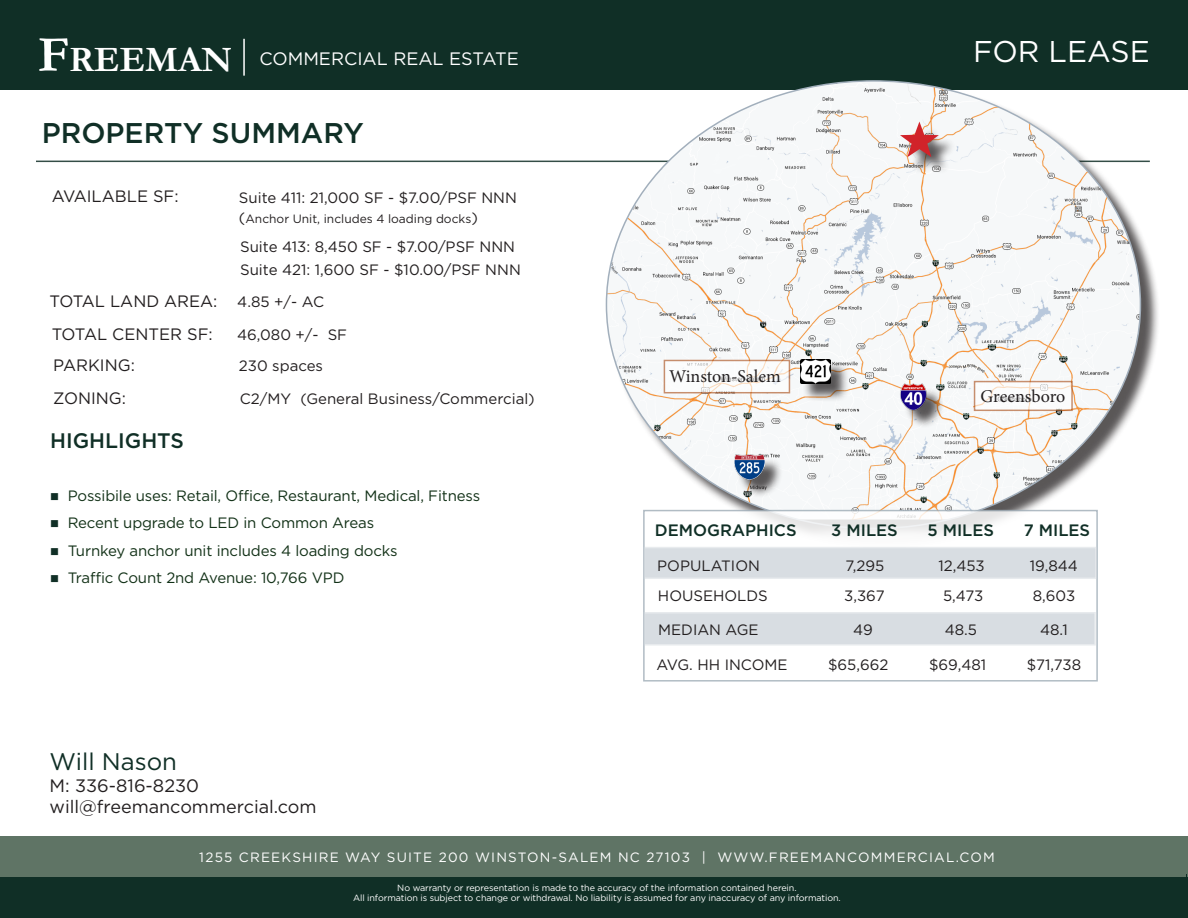
<style>
.page{position:relative;width:1188px;height:918px;background:#fff}
.page>*{position:absolute;margin:0;border:0;box-sizing:border-box;transform-origin:0 0}
.t1{font:700 36px "Garamond";color:#fff}
.t2{font:30px "Gotham";color:#fff}
.t3{font:500 28.5px "Gotham";color:#102f26}
.t4{font:24px "Gotham";color:#102f26}
.t5{font:500 21px "Gotham";color:#102f26}
.t6{font:18px/21.6px "Gotham";color:#231f20}
.t7{font:18px "Minion Pro";letter-spacing:-.005em;color:#231f20}
.t8{font:18px "Gotham";color:#fff}
.t9{font:16.5px "Gotham";color:#231f20}
.t10{font:500 16.5px "Gotham";color:#102f26}
.t11{font:15px "Gotham";color:#231f20}
.t12{font:15px "Gotham";letter-spacing:-.01em;color:#123117}
.t13{font:13.5px "Gotham";letter-spacing:.09em;color:#fff}
.t14{font:12px "Gotham";color:#231f20}
.t15{font:9px/10.8px "Gotham";letter-spacing:-.01em;color:#fff;text-align:center}
.s1{font-size:51px}
.s2{font-size:15px}
.s3{color:#102f26}
</style>
<div class="page">
<div style="left:0;top:0;width:1188px;height:90px;background:#102f26"></div>
<hr style="left:243px;top:39px;width:2px;height:37px;background:#fff">
<div style="left:0;top:875px;width:1188px;height:43px;background:#102f26"></div>
<div style="left:0;top:837px;width:1188px;height:40px;background:#5f7465"></div>
<hr style="left:36px;top:161px;width:1114px;height:1px;background:#102f26">
<div style="left:608px;top:82px;width:552px;height:466px;background:#231f20;opacity:.75"></div>
<img style="left:606px;top:81px;width:534px;height:438px">
<div style="left:904px;top:125px;width:52px;height:50px;background:#231f20;opacity:.75"></div>
<svg style="left:900px;top:122px;width:39px;height:35px"></svg>
<div style="left:903px;top:388px;width:41px;height:40px;background:#231f20;opacity:.75"></div>
<img style="left:899px;top:382px;width:30px;height:30px">
<div style="left:737px;top:457px;width:46px;height:41px;background:#231f20;opacity:.75"></div>
<img style="left:734px;top:455px;width:31px;height:24px">
<div style="left:802px;top:362px;width:47px;height:41px;background:#231f20;opacity:.75"></div>
<img style="left:800px;top:359px;width:31px;height:25px">
<div style="left:643px;top:510px;width:455px;height:172px;background:#fff;border:2px solid #a3b0ba"></div>
<div style="left:644px;top:613px;width:451px;height:32px;background:#d8dde2"></div>
<div style="left:644px;top:612px;width:452px;height:34px;border:2px solid #d1d7dd"></div>
<div style="left:644px;top:547px;width:453px;height:32px;background:#d8dde2;border:2px solid #d1d7dd"></div>
<hr style="left:1186px;top:875px;width:2px;height:43px;background:#102f26">
<hr style="left:1187px;top:837px;width:1px;height:40px;background:#5f7465">
<svg style="left:664px;top:360px;width:126px;height:33px"></svg>
<svg style="left:974px;top:381px;width:99px;height:30px"></svg>
<p class="t1" style="left:38px;top:35px;width:196px"><span class="s1">F</span>REEMAN</p>
<p class="t8" style="left:260px;top:47px;width:261px">COMMERCIAL REAL ESTATE</p>
<p class="t3" style="left:42px;top:114px;width:324px">PROPERTY SUMMARY</p>
<p class="t9" style="left:52px;top:186px;width:128px">AVAILABLE SF:</p>
<p class="t11" style="left:239px;top:188px;width:280px">Suite 411: 21,000 SF - $7.00/PSF NNN</p>
<p class="t14" style="left:239px;top:211px;width:240px"><span class="s2">(</span>Anchor Unit, includes 4 loading docks<span class="s2">)</span></p>
<p class="t11" style="left:240px;top:237px;width:277px">Suite 413: 8,450 SF - $7.00/PSF NNN</p>
<p class="t11" style="left:240px;top:260px;width:282px">Suite 421: 1,600 SF - $10.00/PSF NNN</p>
<p class="t9" style="left:50px;top:290px;width:276px">TOTAL LAND AREA: <span class="s2">4.85 +/- AC</span></p>
<p class="t9" style="left:52px;top:323px;width:163px">TOTAL CENTER SF:</p>
<p class="t11" style="left:237px;top:325px;width:112px">46,080 +/- SF</p>
<p class="t9" style="left:53px;top:355px;width:83px">PARKING:</p>
<p class="t11" style="left:239px;top:357px;width:86px">230 spaces</p>
<p class="t9" style="left:53px;top:388px;width:74px">ZONING:</p>
<p class="t11" style="left:240px;top:389px;width:296px">C2/MY (General Business/Commercial)</p>
<p class="t5" style="left:50px;top:427px;width:135px">HIGHLIGHTS</p>
<p class="t12" style="left:50px;top:486px;width:431px"><span class="s3">■</span> Possibile uses: Retail, Office, Restaurant, Medical, Fitness</p>
<p class="t12" style="left:50px;top:513px;width:326px"><span class="s3">■</span> Recent upgrade to LED in Common Areas</p>
<p class="t12" style="left:50px;top:541px;width:349px"><span class="s3">■</span> Turnkey anchor unit includes 4 loading docks</p>
<p class="t12" style="left:50px;top:568px;width:296px"><span class="s3">■</span> Traffic Count 2nd Avenue: 10,766 VPD</p>
<p class="t4" style="left:50px;top:746px;width:129px">Will Nason</p>
<p class="t6" style="left:50px;top:774px;width:269px">M: 336-816-8230 will@freemancommercial.com</p>
<p class="t7" style="left:669px;top:365px;width:113px">Winston-Salem</p>
<p class="t2" style="left:973px;top:32px;width:178px">FOR LEASE</p>
<p class="t7" style="left:981px;top:384px;width:86px">Greensboro</p>
<p class="t10" style="left:655px;top:520px;width:143px">DEMOGRAPHICS</p>
<p class="t10" style="left:831px;top:520px;width:68px">3 MILES</p>
<p class="t10" style="left:928px;top:520px;width:68px">5 MILES</p>
<p class="t10" style="left:1024px;top:520px;width:68px">7 MILES</p>
<p class="t11" style="left:657px;top:556px;width:104px">POPULATION</p>
<p class="t11" style="left:845px;top:556px;width:40px">7,295</p>
<p class="t11" style="left:938px;top:556px;width:48px">12,453</p>
<p class="t11" style="left:1030px;top:556px;width:50px">19,844</p>
<p class="t11" style="left:658px;top:586px;width:111px">HOUSEHOLDS</p>
<p class="t11" style="left:844px;top:586px;width:42px">3,367</p>
<p class="t11" style="left:943px;top:586px;width:42px">5,473</p>
<p class="t11" style="left:1033px;top:586px;width:44px">8,603</p>
<p class="t11" style="left:658px;top:621px;width:102px">MEDIAN AGE</p>
<p class="t11" style="left:853px;top:621px;width:21px">49</p>
<p class="t11" style="left:945px;top:621px;width:34px">48.5</p>
<p class="t11" style="left:1040px;top:621px;width:29px">48.1</p>
<p class="t11" style="left:657px;top:655px;width:133px">AVG. HH INCOME</p>
<p class="t11" style="left:828px;top:655px;width:62px">$65,662</p>
<p class="t11" style="left:929px;top:655px;width:59px">$69,481</p>
<p class="t11" style="left:1027px;top:655px;width:56px">$71,738</p>
<p class="t13" style="left:199px;top:849px;width:797px">1255 CREEKSHIRE WAY SUITE 200 WINSTON-SALEM NC 27103 | WWW.FREEMANCOMMERCIAL.COM</p>
<p class="t15" style="left:353px;top:882px;width:489px">No warranty or representation is made to the accuracy of the information contained herein.<br>All information is subject to change or withdrawal. No liability is assumed for any inaccuracy of any information.</p>
</div>
